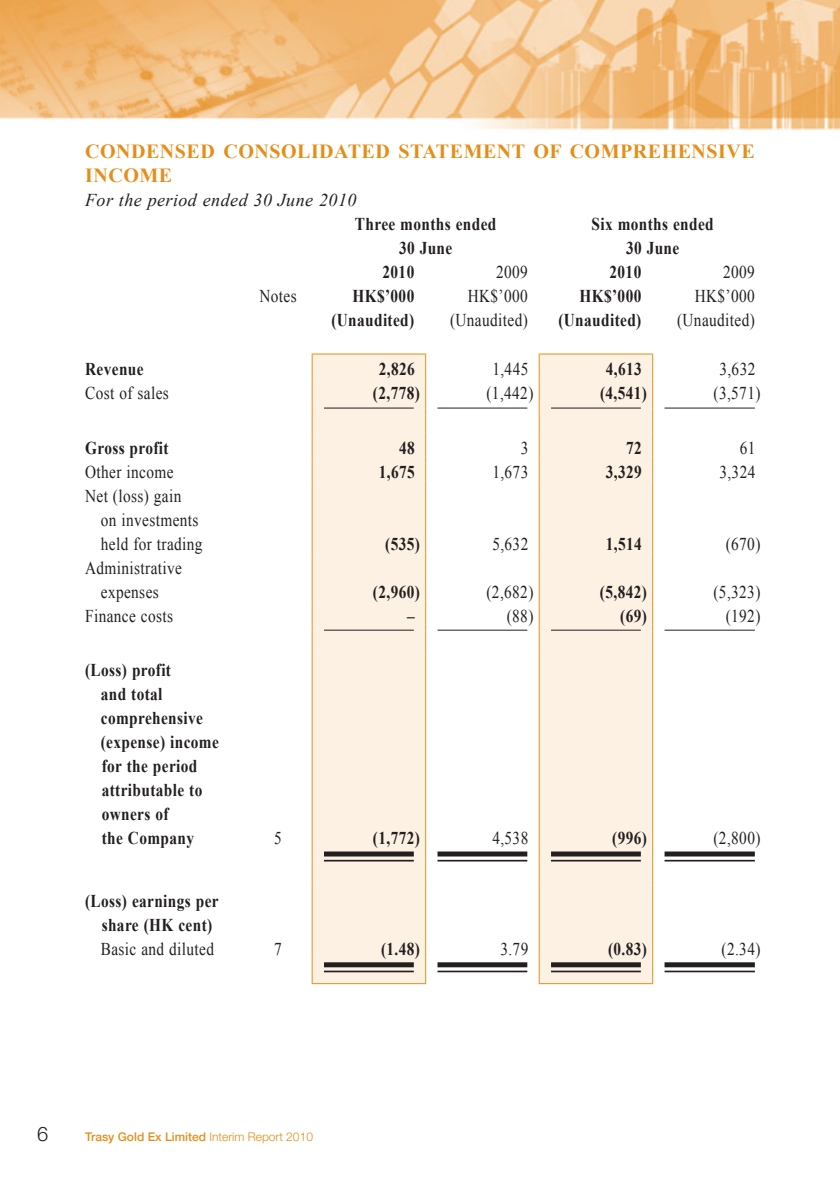
<style>
.page{position:relative;width:840px;height:1191px;background:#fff}
.page>*{position:absolute;margin:0;border:0;box-sizing:border-box;transform-origin:0 0}
.t1{font:700 20px/24px "Times New Roman";letter-spacing:.025em;color:#e58e19}
.t2{font:300 20px "Helvetica Neue LT Std";color:#231f20}
.t3{font:700 18px/24px "Times New Roman";letter-spacing:.025em;color:#231f20;text-align:center;scale:.85 1}
.t4{font:18px/24px "Times New Roman";letter-spacing:.025em;color:#231f20;scale:.85 1}
.t5{font:italic 18px "Times New Roman";letter-spacing:.025em;color:#231f20}
.t6{font:500 12px "Helvetica Neue LT Std";color:#e58e19}
.s1{font-weight:300}
</style>
<div class="page">
<img style="left:0;top:0;width:839px;height:985px">
<svg style="left:312px;top:354px;width:339px;height:629px;fill:#fcf1e2"></svg>
<hr style="left:311px;top:353px;width:115px;height:1px;background:#e58e19">
<svg style="left:311px;top:354px;width:1px;height:126px"></svg>
<svg style="left:425px;top:354px;width:1px;height:126px"></svg>
<hr style="left:311px;top:552px;width:1px;height:48px;background:#e58e19">
<hr style="left:425px;top:552px;width:1px;height:48px;background:#e58e19">
<svg style="left:311px;top:600px;width:1px;height:54px"></svg>
<svg style="left:425px;top:600px;width:1px;height:54px"></svg>
<hr style="left:311px;top:654px;width:1px;height:192px;background:#e58e19">
<hr style="left:425px;top:654px;width:1px;height:192px;background:#e58e19">
<svg style="left:311px;top:846px;width:1px;height:39px"></svg>
<svg style="left:425px;top:846px;width:1px;height:39px"></svg>
<svg style="left:311px;top:957px;width:1px;height:26px"></svg>
<svg style="left:425px;top:957px;width:1px;height:26px"></svg>
<hr style="left:538px;top:353px;width:114px;height:1px;background:#e58e19">
<svg style="left:538px;top:354px;width:1px;height:126px"></svg>
<svg style="left:651px;top:354px;width:1px;height:126px"></svg>
<hr style="left:538px;top:552px;width:1px;height:48px;background:#e58e19">
<hr style="left:651px;top:552px;width:1px;height:48px;background:#e58e19">
<svg style="left:538px;top:600px;width:1px;height:54px"></svg>
<svg style="left:651px;top:600px;width:1px;height:54px"></svg>
<hr style="left:538px;top:654px;width:1px;height:192px;background:#e58e19">
<hr style="left:651px;top:654px;width:1px;height:192px;background:#e58e19">
<svg style="left:538px;top:846px;width:1px;height:39px"></svg>
<svg style="left:651px;top:846px;width:1px;height:39px"></svg>
<svg style="left:538px;top:957px;width:1px;height:26px"></svg>
<svg style="left:651px;top:957px;width:1px;height:26px"></svg>
<hr style="left:311px;top:885px;width:1px;height:72px;background:#e58e19">
<hr style="left:425px;top:885px;width:1px;height:72px;background:#e58e19">
<hr style="left:538px;top:885px;width:1px;height:72px;background:#e58e19">
<hr style="left:651px;top:885px;width:1px;height:72px;background:#e58e19">
<hr style="left:311px;top:480px;width:1px;height:72px;background:#e58e19">
<hr style="left:425px;top:480px;width:1px;height:72px;background:#e58e19">
<hr style="left:538px;top:480px;width:1px;height:72px;background:#e58e19">
<hr style="left:651px;top:480px;width:1px;height:72px;background:#e58e19">
<hr style="left:311px;top:983px;width:115px;height:1px;background:#e58e19">
<hr style="left:538px;top:983px;width:114px;height:1px;background:#e58e19">
<hr style="left:324px;top:407px;width:89px;height:1px;background:#231f20">
<hr style="left:437px;top:407px;width:90px;height:1px;background:#231f20">
<hr style="left:550px;top:407px;width:90px;height:1px;background:#231f20">
<hr style="left:664px;top:407px;width:90px;height:1px;background:#231f20">
<hr style="left:324px;top:629px;width:89px;height:1px;background:#231f20">
<hr style="left:437px;top:629px;width:90px;height:1px;background:#231f20">
<hr style="left:550px;top:629px;width:90px;height:1px;background:#231f20">
<hr style="left:664px;top:629px;width:90px;height:1px;background:#231f20">
<div style="left:324px;top:851px;width:89px;height:5px;background:#231f20"></div>
<hr style="left:324px;top:860px;width:89px;height:1px;background:#231f20">
<div style="left:437px;top:851px;width:90px;height:5px;background:#231f20"></div>
<hr style="left:437px;top:860px;width:90px;height:1px;background:#231f20">
<div style="left:550px;top:851px;width:90px;height:5px;background:#231f20"></div>
<hr style="left:550px;top:860px;width:90px;height:1px;background:#231f20">
<div style="left:664px;top:851px;width:90px;height:5px;background:#231f20"></div>
<hr style="left:664px;top:860px;width:90px;height:1px;background:#231f20">
<div style="left:324px;top:962px;width:89px;height:5px;background:#231f20"></div>
<hr style="left:324px;top:970px;width:89px;height:2px;background:#231f20">
<div style="left:437px;top:962px;width:90px;height:5px;background:#231f20"></div>
<hr style="left:437px;top:970px;width:90px;height:2px;background:#231f20">
<div style="left:550px;top:962px;width:90px;height:5px;background:#231f20"></div>
<hr style="left:550px;top:970px;width:90px;height:2px;background:#231f20">
<div style="left:664px;top:962px;width:90px;height:5px;background:#231f20"></div>
<hr style="left:664px;top:970px;width:90px;height:2px;background:#231f20">
<p class="t1" style="left:85px;top:139px;width:670px">CONDENSED CONSOLIDATED STATEMENT OF COMPREHENSIVE<br>INCOME</p>
<p class="t5" style="left:85px;top:188px;width:273px">For the period ended 30 June 2010</p>
<p class="t3" style="left:355px;top:212px;width:168px">Three months ended<br>30 June</p>
<p class="t3" style="left:591px;top:212px;width:145px">Six months ended<br>30 June</p>
<p class="t3" style="left:382px;top:260px;width:39px">2010</p>
<p class="t4" style="left:496px;top:260px;width:39px">2009</p>
<p class="t3" style="left:609px;top:260px;width:39px">2010</p>
<p class="t4" style="left:722px;top:260px;width:39px">2009</p>
<p class="t4" style="left:259px;top:284px;width:45px">Notes</p>
<p class="t3" style="left:352px;top:284px;width:74px">HK$’000</p>
<p class="t4" style="left:467px;top:284px;width:72px">HK$’000</p>
<p class="t3" style="left:579px;top:284px;width:74px">HK$’000</p>
<p class="t4" style="left:694px;top:284px;width:72px">HK$’000</p>
<p class="t3" style="left:331px;top:308px;width:99px">(Unaudited)</p>
<p class="t4" style="left:450px;top:308px;width:93px">(Unaudited)</p>
<p class="t3" style="left:558px;top:308px;width:99px">(Unaudited)</p>
<p class="t4" style="left:676px;top:308px;width:93px">(Unaudited)</p>
<p class="t3" style="left:85px;top:357px;width:70px">Revenue</p>
<p class="t3" style="left:378px;top:357px;width:44px">2,826</p>
<p class="t4" style="left:492px;top:357px;width:44px">1,445</p>
<p class="t3" style="left:605px;top:357px;width:44px">4,613</p>
<p class="t4" style="left:719px;top:357px;width:44px">3,632</p>
<p class="t4" style="left:85px;top:381px;width:100px">Cost of sales</p>
<p class="t3" style="left:373px;top:381px;width:57px">(2,778)</p>
<p class="t4" style="left:486px;top:381px;width:57px">(1,442)</p>
<p class="t3" style="left:599px;top:381px;width:57px">(4,541)</p>
<p class="t4" style="left:713px;top:381px;width:57px">(3,571)</p>
<p class="t3" style="left:85px;top:435px;width:100px">Gross profit</p>
<p class="t3" style="left:399px;top:435px;width:20px">48</p>
<p class="t4" style="left:520px;top:435px;width:11px">3</p>
<p class="t3" style="left:625px;top:435px;width:20px">72</p>
<p class="t4" style="left:739px;top:435px;width:20px">61</p>
<p class="t4" style="left:85px;top:459px;width:105px">Other income</p>
<p class="t3" style="left:378px;top:459px;width:44px">1,675</p>
<p class="t4" style="left:492px;top:459px;width:44px">1,673</p>
<p class="t3" style="left:605px;top:459px;width:44px">3,329</p>
<p class="t4" style="left:719px;top:459px;width:44px">3,324</p>
<p class="t4" style="left:101px;top:483px;width:121px;text-indent:-16px">Net (loss) gain<br>on investments held for trading</p>
<p class="t3" style="left:385px;top:531px;width:42px">(535)</p>
<p class="t4" style="left:492px;top:531px;width:44px">5,632</p>
<p class="t3" style="left:605px;top:531px;width:44px">1,514</p>
<p class="t4" style="left:725px;top:531px;width:42px">(670)</p>
<p class="t4" style="left:85px;top:555px;width:115px;text-align:center">Administrative expenses</p>
<p class="t3" style="left:373px;top:579px;width:57px">(2,960)</p>
<p class="t4" style="left:486px;top:579px;width:57px">(2,682)</p>
<p class="t3" style="left:599px;top:579px;width:57px">(5,842)</p>
<p class="t4" style="left:713px;top:579px;width:57px">(5,323)</p>
<p class="t4" style="left:85px;top:603px;width:105px">Finance costs</p>
<p class="t3" style="left:407px;top:603px;width:11px">–</p>
<p class="t4" style="left:506px;top:603px;width:33px">(88)</p>
<p class="t3" style="left:620px;top:603px;width:33px">(69)</p>
<p class="t4" style="left:725px;top:603px;width:42px">(192)</p>
<p class="t3" style="left:101px;top:657px;width:140px;text-align:left;text-indent:-16px">(Loss) profit<br>and total comprehensive (expense) income for the period attributable to owners of<br>the Company</p>
<p class="t4" style="left:274px;top:825px;width:10px">5</p>
<p class="t3" style="left:373px;top:825px;width:57px">(1,772)</p>
<p class="t4" style="left:492px;top:825px;width:44px">4,538</p>
<p class="t3" style="left:612px;top:825px;width:42px">(996)</p>
<p class="t4" style="left:713px;top:825px;width:57px">(2,800)</p>
<p class="t3" style="left:85px;top:888px;width:158px">(Loss) earnings per share (HK cent)</p>
<p class="t4" style="left:101px;top:936px;width:135px">Basic and diluted</p>
<p class="t4" style="left:274px;top:936px;width:10px">7</p>
<p class="t3" style="left:381px;top:936px;width:47px">(1.48)</p>
<p class="t4" style="left:500px;top:936px;width:34px">3.79</p>
<p class="t3" style="left:607px;top:936px;width:47px">(0.83)</p>
<p class="t4" style="left:721px;top:936px;width:47px">(2.34)</p>
<p class="t2" style="left:37px;top:1121px;width:13px">6</p>
<p class="t6" style="left:85px;top:1130px;width:229px">Trasy Gold Ex Limited <span class="s1">Interim Report 2010</span></p>
</div>
